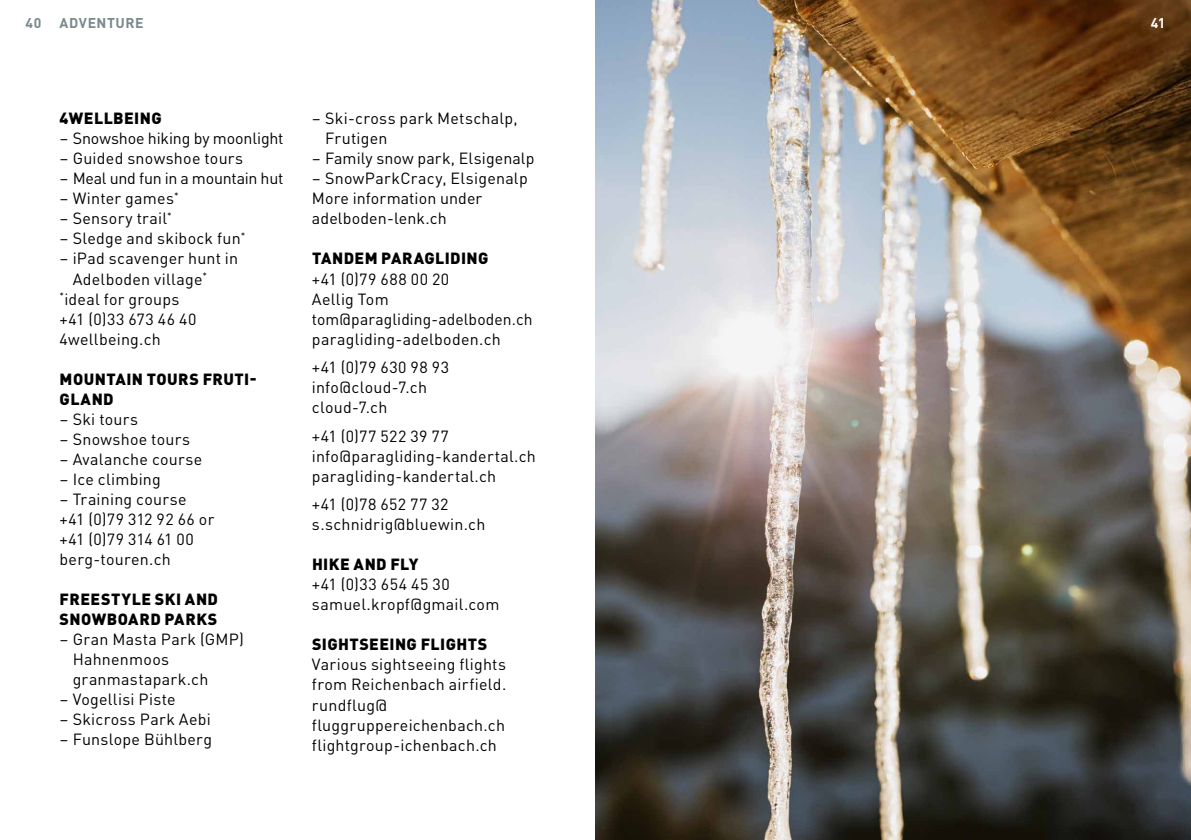
<style>
.page{position:relative;width:1191px;height:840px;background:#fff}
.page>*{position:absolute;margin:0;border:0;box-sizing:border-box;transform-origin:0 0}
.t1{font:16px/20px "DIN Pro";letter-spacing:.015em;color:#000}
.t2{font:900 16px/20px "DIN Pro";letter-spacing:.025em;color:#000}
.t3{font:16px "DIN Pro";letter-spacing:-.005em;color:#000}
.t4{font:16px "DIN Pro";letter-spacing:-.015em;color:#000}
.t5{font:16px "DIN Pro";letter-spacing:.04em;color:#000}
.t6{font:700 14px "DIN Pro";letter-spacing:.035em;color:#7a898c}
.t7{font:700 14px "DIN Pro";color:#fff}
</style>
<div class="page">
<img style="left:595px;top:0;width:596px;height:839px">
<p class="t6" style="left:26px;top:12px;width:17px">40</p>
<p class="t7" style="left:1150px;top:12px;width:16px">41</p>
<p class="t6" style="left:60px;top:12px;width:85px">ADVENTURE</p>
<p class="t2" style="left:60px;top:107px;width:104px">4WELLBEING</p>
<p class="t3" style="left:60px;top:126px;width:225px">– Snowshoe hiking by moonlight</p>
<p class="t1" style="left:60px;top:147px;width:185px">– Guided snowshoe tours</p>
<p class="t4" style="left:60px;top:166px;width:225px">– Meal und fun in a mountain hut</p>
<p class="t1" style="left:60px;top:187px;width:121px">– Winter games<sup>*</sup></p>
<p class="t1" style="left:60px;top:207px;width:113px">– Sensory trail<sup>*</sup></p>
<p class="t1" style="left:60px;top:227px;width:187px">– Sledge and skibock fun<sup>*</sup></p>
<p class="t1" style="left:60px;top:247px;width:180px">– iPad scavenger hunt in</p>
<p class="t1" style="left:73px;top:267px;width:136px">Adelboden village<sup>*</sup></p>
<p class="t1" style="left:60px;top:287px;width:121px"><sup>*</sup>ideal for groups</p>
<p class="t5" style="left:60px;top:306px;width:138px">+41 (0)33 673 46 40</p>
<p class="t1" style="left:60px;top:327px;width:103px">4wellbeing.ch</p>
<p class="t2" style="left:60px;top:367px;width:198px">MOUNTAIN TOURS FRUTI-<br>GLAND</p>
<p class="t1" style="left:60px;top:407px;width:80px">– Ski tours</p>
<p class="t1" style="left:60px;top:427px;width:132px">– Snowshoe tours</p>
<p class="t1" style="left:60px;top:447px;width:144px">– Avalanche course</p>
<p class="t1" style="left:60px;top:467px;width:103px">– Ice climbing</p>
<p class="t1" style="left:60px;top:487px;width:156px">– Training course +41 (0)79 312 92 66 or +41 (0)79 314 61 00 berg-touren.ch</p>
<p class="t2" style="left:60px;top:587px;width:160px">FREESTYLE SKI AND<br>SNOWBOARD PARKS</p>
<p class="t1" style="left:73px;top:627px;width:172px;text-indent:-13px">– Gran Masta Park (GMP)<br>Hahnenmoos granmastapark.ch</p>
<p class="t1" style="left:60px;top:687px;width:117px">– Vogellisi Piste</p>
<p class="t1" style="left:60px;top:707px;width:153px">– Skicross Park Aebi</p>
<p class="t1" style="left:60px;top:727px;width:154px">– Funslope Bühlberg</p>
<p class="t1" style="left:325px;top:107px;width:194px;text-indent:-13px">– Ski-cross park Metschalp,<br>Frutigen</p>
<p class="t1" style="left:312px;top:147px;width:224px">– Family snow park, Elsigenalp</p>
<p class="t1" style="left:312px;top:167px;width:217px">– SnowParkCracy, Elsigenalp<br>More information under adelboden-lenk.ch</p>
<p class="t2" style="left:312px;top:247px;width:178px">TANDEM PARAGLIDING</p>
<p class="t1" style="left:312px;top:267px;width:222px">+41 (0)79 688 00 20<br>Aellig Tom tom@paragliding-adelboden.ch paragliding-adelboden.ch</p>
<p class="t1" style="left:312px;top:356px;width:139px">+41 (0)79 630 98 93 info@cloud-7.ch cloud-7.ch</p>
<p class="t1" style="left:312px;top:424px;width:225px">+41 (0)77 522 39 77 info@paragliding-kandertal.ch paragliding-kandertal.ch</p>
<p class="t1" style="left:312px;top:493px;width:175px">+41 (0)78 652 77 32 s.schnidrig@bluewin.ch</p>
<p class="t2" style="left:312px;top:553px;width:108px">HIKE AND FLY</p>
<p class="t1" style="left:312px;top:573px;width:189px">+41 (0)33 654 45 30 samuel.kropf@gmail.com</p>
<p class="t2" style="left:312px;top:633px;width:177px">SIGHTSEEING FLIGHTS</p>
<p class="t1" style="left:312px;top:653px;width:196px">Various sightseeing flights from Reichenbach airfield. rundflug@ fluggruppereichenbach.ch flightgroup-ichenbach.ch</p>
</div>
